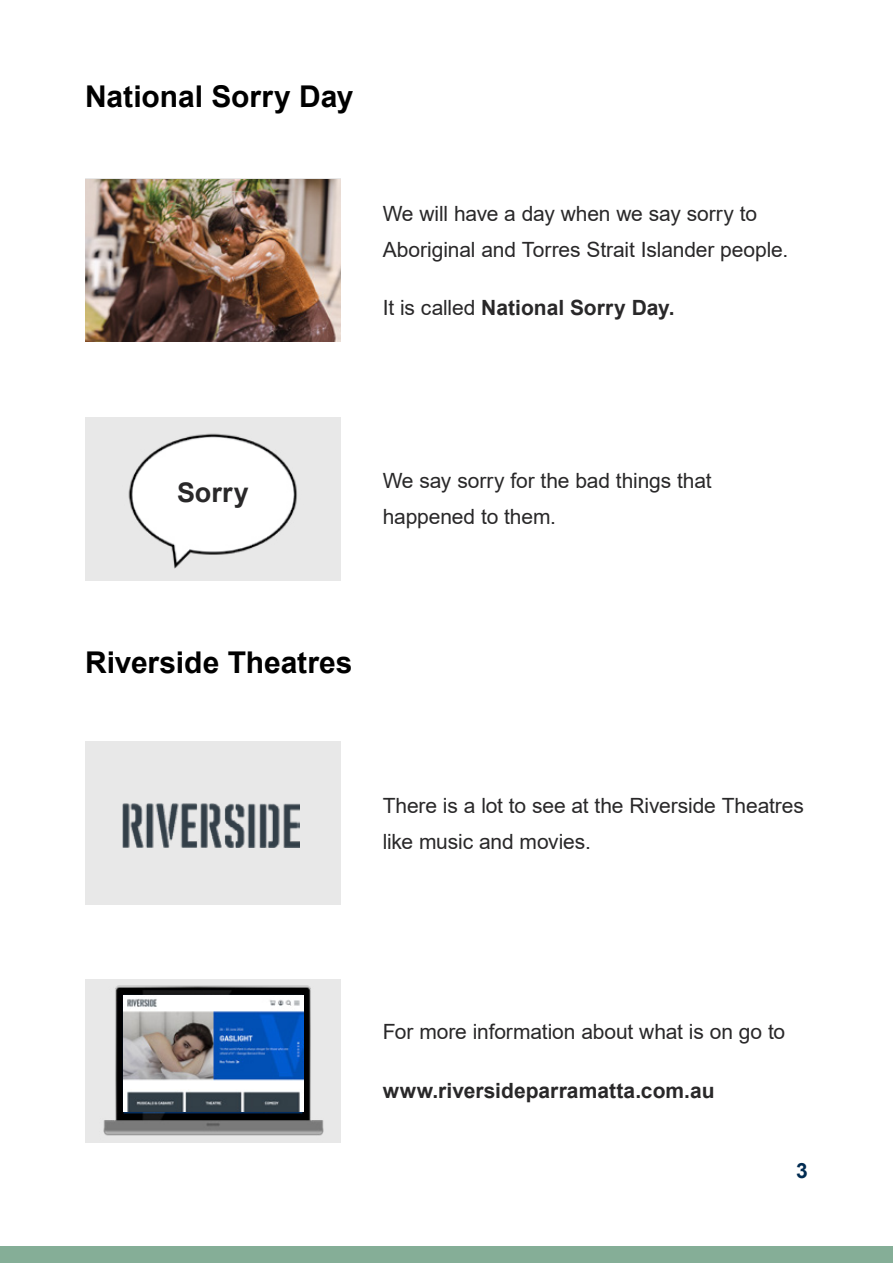
<style>
.page{position:relative;width:893px;height:1263px;background:#fff}
.page>*{position:absolute;margin:0;border:0;box-sizing:border-box;transform-origin:0 0}
.t1{font:700 30px "Arial";color:#000}
.t2{font:700 27px "Arial";letter-spacing:.005em;color:#292829}
.t3{font:21px/36px "Arial";letter-spacing:-.005em;color:#292829}
.t4{font:700 21px "Arial";color:#292829}
.t5{font:700 21px "Arial";color:#002b51}
.s1{font-weight:400}
</style>
<div class="page">
<div style="left:0;top:1246px;width:893px;height:17px;background:#85ae97"></div>
<img style="left:85px;top:180px;width:255px;height:161px">
<div style="left:85px;top:417px;width:255px;height:163px;background:#e8e8e8"></div>
<img style="left:128px;top:433px;width:169px;height:136px">
<div style="left:85px;top:741px;width:255px;height:164px;background:#e8e8e8"></div>
<img style="left:122px;top:804px;width:177px;height:43px">
<div style="left:85px;top:979px;width:255px;height:163px;background:#e8e8e8"></div>
<img style="left:103px;top:985px;width:221px;height:151px">
<img style="left:123px;top:995px;width:180px;height:116px">
<h1 class="t1" style="left:85px;top:75px;width:270px">National Sorry Day</h1>
<p class="t3" style="left:383px;top:195px;width:407px">We will have a day when we say sorry to<br>Aboriginal and Torres Strait Islander people.</p>
<p class="t4" style="left:383px;top:293px;width:293px"><span class="s1">It is called</span> National Sorry Day.</p>
<p class="t2" style="left:177px;top:474px;width:73px">Sorry</p>
<p class="t3" style="left:383px;top:463px;width:330px">We say sorry for the bad things that happened to them.</p>
<h1 class="t1" style="left:85px;top:641px;width:269px">Riverside Theatres</h1>
<p class="t3" style="left:383px;top:787px;width:423px">There is a lot to see at the Riverside Theatres like music and movies.</p>
<p class="t3" style="left:383px;top:1013px;width:404px">For more information about what is on go to</p>
<p class="t4" style="left:383px;top:1075px;width:333px">www.riversideparramatta.com.au</p>
<p class="t5" style="left:796px;top:1156px;width:13px">3</p>
</div>
